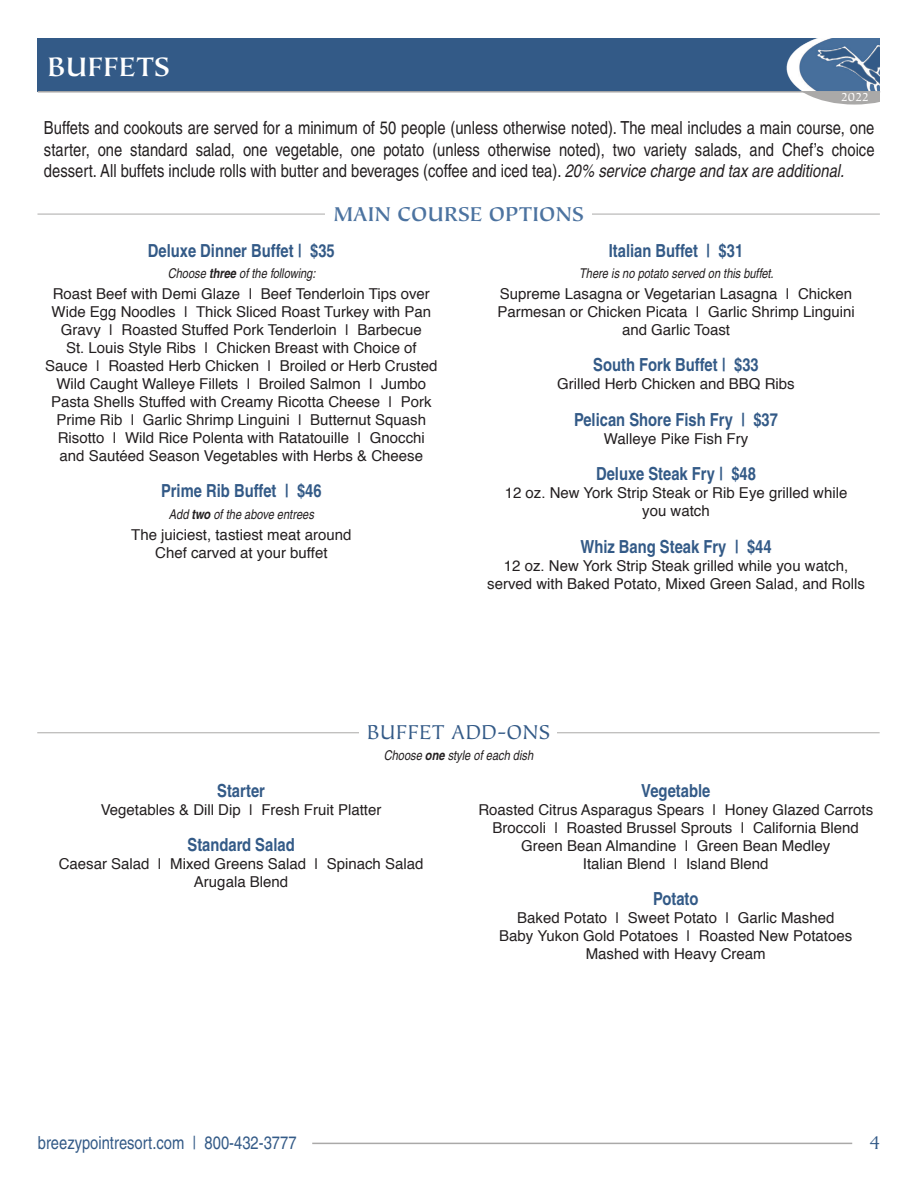
<style>
.page{position:relative;width:918px;height:1188px;background:#fff}
.page>*{position:absolute;margin:0;border:0;box-sizing:border-box;transform-origin:0 0}
.t1{font:700 30px "Tiepolo";color:#fff}
.t2{font:700 22.5px "Tiepolo";color:#4c73a0}
.t3{font:22.5px "Tiepolo";color:#335a87}
.t4{font:21px "Tiepolo";color:#335a87}
.t5{font:condensed 18px/21.6px "Helvetica";color:#231f20;text-align:justify}
.t6{font:700 condensed 18px "Helvetica";color:#335a87}
.t7{font:condensed 18px "Helvetica";color:#335a87}
.t8{font:15px/18px "Helvetica";color:#231f20;text-align:center}
.t9{font:italic condensed 13.5px "Helvetica";color:#231f20}
.t10{font:13.5px "Tiepolo";color:#fff}
.s1{font-style:italic}
.s2{font-weight:700}
</style>
<div class="page">
<svg style="left:804px;top:93px;width:76px;height:12px"></svg>
<div style="left:38px;top:38px;width:842px;height:54px;background:#335a87"></div>
<img style="left:786px;top:38px;width:94px;height:53px">
<hr style="left:38px;top:91px;width:842px;height:2px;background:#aaa9a8">
<hr style="left:312px;top:1143px;width:540px;height:1px;background:#aaa9a8">
<hr style="left:37px;top:732px;width:843px;height:1px;background:#aaa9a8">
<div style="left:360px;top:722px;width:197px;height:26px;background:#fff"></div>
<hr style="left:38px;top:214px;width:842px;height:1px;background:#aaa9a8">
<div style="left:325px;top:201px;width:267px;height:26px;background:#fff"></div>
<h1 class="t1" style="left:48px;top:51px;width:124px">BUFFETS</h1>
<p class="t10" style="left:841px;top:90px;width:30px">2022</p>
<p class="t5" style="left:44px;top:117px;width:832px">Buffets and cookouts are served for a minimum of 50 people (unless otherwise noted). The meal includes a main course, one starter, one standard salad, one vegetable, one potato (unless otherwise noted), two variety salads, and Chef’s choice dessert. All buffets include rolls with butter and beverages (coffee and iced tea). <span class="s1">20% service charge and tax are additional.</span></p>
<h2 class="t2" style="left:334px;top:202px;width:252px">MAIN COURSE OPTIONS</h2>
<p class="t6" style="left:148px;top:239px;width:188px">Deluxe Dinner Buffet | $35</p>
<p class="t9" style="left:168px;top:265px;width:149px">Choose <span class="s2">three</span> of the following:</p>
<p class="t8" style="left:45px;top:285px;width:394px">Roast Beef with Demi Glaze | Beef Tenderloin Tips over Wide Egg Noodles | Thick Sliced Roast Turkey with Pan Gravy | Roasted Stuffed Pork Tenderloin | Barbecue<br>St. Louis Style Ribs | Chicken Breast with Choice of Sauce | Roasted Herb Chicken | Broiled or Herb Crusted Wild Caught Walleye Fillets | Broiled Salmon | Jumbo Pasta Shells Stuffed with Creamy Ricotta Cheese | Pork Prime Rib | Garlic Shrimp Linguini | Butternut Squash Risotto | Wild Rice Polenta with Ratatouille | Gnocchi and Sautéed Season Vegetables with Herbs &amp; Cheese</p>
<p class="t6" style="left:161px;top:480px;width:162px">Prime Rib Buffet | $46</p>
<p class="t9" style="left:169px;top:506px;width:147px">Add <span class="s2">two</span> of the above entrees</p>
<p class="t8" style="left:131px;top:526px;width:222px">The juiciest, tastiest meat around<br>Chef carved at your buffet</p>
<p class="t6" style="left:609px;top:239px;width:136px">Italian Buffet | $31</p>
<p class="t9" style="left:579px;top:265px;width:196px">There is no potato served on this buffet.</p>
<p class="t8" style="left:497px;top:285px;width:359px">Supreme Lasagna or Vegetarian Lasagna | Chicken<br>Parmesan or Chicken Picata | Garlic Shrimp Linguini and Garlic Toast</p>
<p class="t6" style="left:593px;top:354px;width:167px">South Fork Buffet | $33</p>
<p class="t8" style="left:557px;top:375px;width:239px">Grilled Herb Chicken and BBQ Ribs</p>
<p class="t6" style="left:574px;top:408px;width:206px">Pelican Shore Fish Fry | $37</p>
<p class="t8" style="left:604px;top:430px;width:146px">Walleye Pike Fish Fry</p>
<p class="t6" style="left:596px;top:463px;width:162px">Deluxe Steak Fry | $48</p>
<p class="t8" style="left:505px;top:485px;width:344px">12 oz. New York Strip Steak or Rib Eye grilled while you watch</p>
<p class="t6" style="left:580px;top:536px;width:193px">Whiz Bang Steak Fry | $44</p>
<p class="t8" style="left:487px;top:557px;width:379px">12 oz. New York Strip Steak grilled while you watch, served with Baked Potato, Mixed Green Salad, and Rolls</p>
<h2 class="t3" style="left:367px;top:720px;width:184px">BUFFET ADD-ONS</h2>
<p class="t9" style="left:384px;top:747px;width:151px">Choose <span class="s2">one</span> style of each dish</p>
<p class="t6" style="left:217px;top:780px;width:49px">Starter</p>
<p class="t8" style="left:101px;top:801px;width:282px">Vegetables &amp; Dill Dip | Fresh Fruit Platter</p>
<p class="t6" style="left:188px;top:834px;width:109px">Standard Salad</p>
<p class="t8" style="left:59px;top:856px;width:366px">Caesar Salad | Mixed Greens Salad | Spinach Salad<br>Arugala Blend</p>
<p class="t6" style="left:641px;top:780px;width:71px">Vegetable</p>
<p class="t8" style="left:478px;top:801px;width:396px">Roasted Citrus Asparagus Spears | Honey Glazed Carrots Broccoli | Roasted Brussel Sprouts | California Blend Green Bean Almandine | Green Bean Medley<br>Italian Blend | Island Blend</p>
<p class="t6" style="left:653px;top:888px;width:47px">Potato</p>
<p class="t8" style="left:499px;top:910px;width:355px">Baked Potato | Sweet Potato | Garlic Mashed<br>Baby Yukon Gold Potatoes | Roasted New Potatoes<br>Mashed with Heavy Cream</p>
<p class="t7" style="left:38px;top:1132px;width:260px">breezypointresort.com | 800-432-3777</p>
<h3 class="t4" style="left:869px;top:1131px;width:13px">4</h3>
</div>
